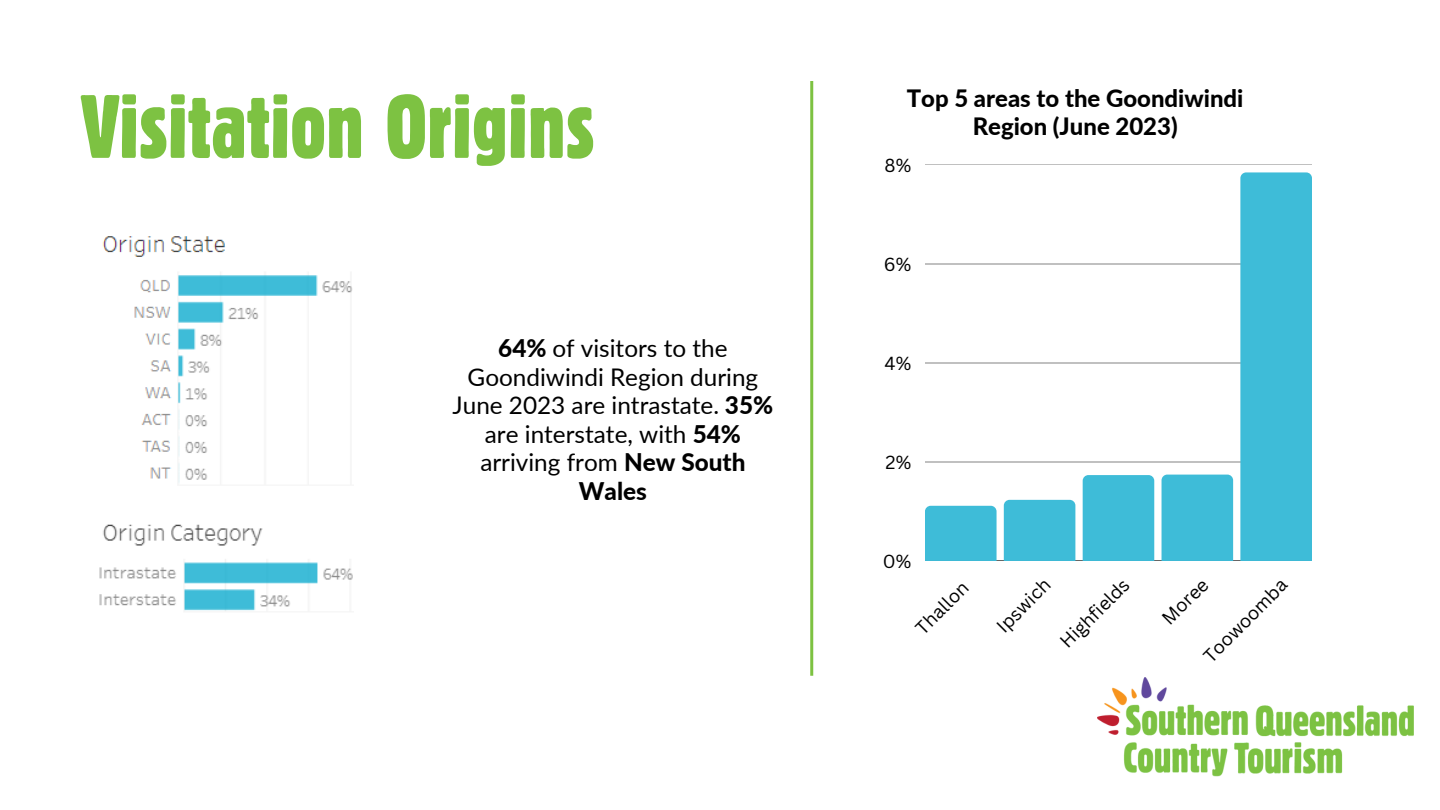
<style>
.page{position:relative;width:1440px;height:810px;background:#fff}
.page>*{position:absolute;margin:0;border:0;box-sizing:border-box;transform-origin:0 0}
.t1{font:86.4px "Alive";color:#7dc242}
.t2{font:24.3px/28.5px "Lato";color:#000;text-align:center}
.t3{font:800 23.9px/28.5px "Lato";color:#000;text-align:center}
.t4{font:18.4px "Canva Sans";color:#000}
.s1{font-weight:800}
</style>
<div class="page">
<img style="left:1097px;top:677px;width:317px;height:100px">
<hr style="left:925px;top:165px;width:387px;height:1px;background:#000">
<hr style="left:925px;top:264px;width:387px;height:1px;background:#000">
<hr style="left:925px;top:363px;width:387px;height:1px;background:#000">
<hr style="left:925px;top:462px;width:387px;height:1px;background:#000">
<hr style="left:925px;top:561px;width:387px;height:1px;background:#000">
<div style="left:925px;top:506px;width:72px;height:55px;background:#3ebcd8"></div>
<div style="left:1004px;top:500px;width:71px;height:61px;background:#3ebcd8"></div>
<div style="left:1083px;top:475px;width:71px;height:86px;background:#3ebcd8"></div>
<div style="left:1162px;top:475px;width:71px;height:86px;background:#3ebcd8"></div>
<div style="left:1240px;top:172px;width:72px;height:389px;background:#3ebcd8"></div>
<hr style="left:810px;top:81px;width:3px;height:595px;background:#7dc242">
<img style="left:99px;top:236px;width:254px;height:376px">
<p class="t1" style="left:81px;top:89px;width:515px">Visitation Origins</p>
<p class="t2" style="left:453px;top:333px;width:322px"><span class="s1">64%</span> of visitors to the<br>Goondiwindi Region during<br>June 2023 are intrastate. <span class="s1">35% </span>are interstate, with <span class="s1">54% </span>arriving from <span class="s1">New South<br>Wales</span></p>
<p class="t3" style="left:907px;top:83px;width:338px">Top 5 areas to the Goondiwindi<br>Region (June 2023)</p>
<p class="t4" style="left:885px;top:152px;width:28px">8%</p>
<p class="t4" style="left:884px;top:251px;width:29px">6%</p>
<p class="t4" style="left:885px;top:350px;width:28px">4%</p>
<p class="t4" style="left:886px;top:449px;width:27px">2%</p>
<p class="t4" style="left:883px;top:548px;width:30px">0%</p>
<p class="t4" style="left:910px;top:622px;width:67px;rotate:-45deg">Thal on</p>
<p class="t4" style="left:991px;top:620px;width:69px;rotate:-45deg">Ipswich</p>
<p class="t4" style="left:1054px;top:635px;width:91px;rotate:-45deg">Highfields</p>
<p class="t4" style="left:1156px;top:612px;width:58px;rotate:-45deg">Moree</p>
<p class="t4" style="left:1197px;top:650px;width:111px;rotate:-45deg">Toowoomba</p>
</div>
